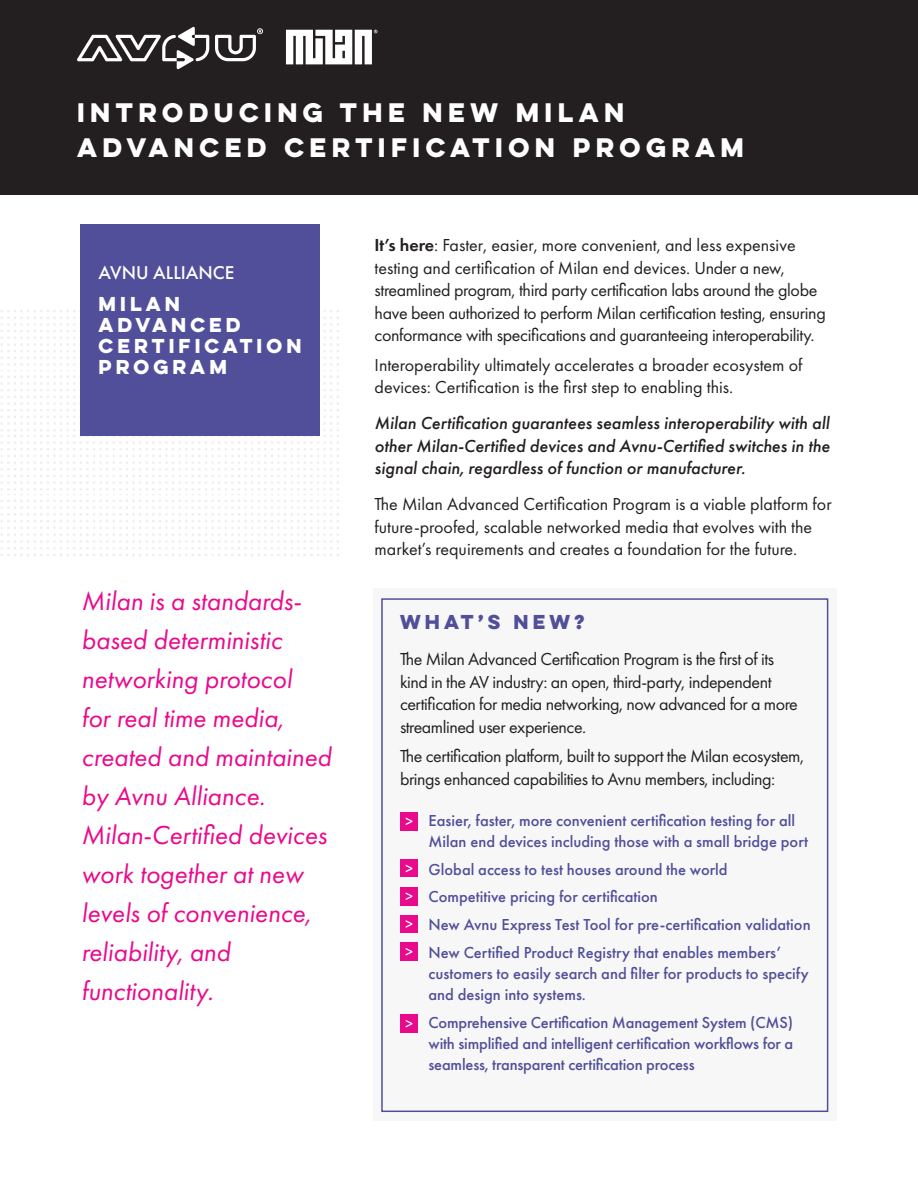
<style>
.page{position:relative;width:918px;height:1188px;background:#fff}
.page>*{position:absolute;margin:0;border:0;box-sizing:border-box;transform-origin:0 0}
.pull_quote{font:italic 27px/39px "Futura PT";color:#ea098c}
.t1{font:700 24px/34.5px "Lulo Clean One";color:#fff}
.t2{font:500 19.2px "Futura PT";color:#fff}
.body{font:18px/22.5px "Futura PT";letter-spacing:-.02em;color:#231f20}
.body-2{font:18px/22.5px "Futura PT";color:#231f20}
.small_pull{font:italic 500 18px/22.5px "Futura PT";color:#231f20;text-align:justify}
.small_pull-2{font:18px/22.5px "Futura PT";color:#231f20}
.t3{font:700 18px/21px "Lulo Clean One";color:#fff}
.t4{font:700 18px "Lulo Clean One";color:#514f99}
.t5{font:500 16.5px/21px "Futura PT";color:#514f99}
.s1{font-weight:600}
</style>
<div class="page">
<div style="left:0;top:0;width:918px;height:194px;background:#231f20"></div>
<div style="left:80px;top:224px;width:240px;height:212px;background:#514f99"></div>
<svg style="left:77px;top:27px;width:186px;height:43px"></svg>
<svg style="left:286px;top:30px;width:91px;height:34px"></svg>
<div style="left:373px;top:588px;width:464px;height:532px;background:#f7f7f8"></div>
<div style="left:381px;top:598px;width:447px;height:514px;border:2px solid #514f99"></div>
<div style="left:400px;top:812px;width:18px;height:18px;background:#e80a8b"></div>
<svg style="left:406px;top:817px;width:6px;height:8px"></svg>
<div style="left:400px;top:860px;width:18px;height:18px;background:#e80a8b"></div>
<svg style="left:406px;top:865px;width:6px;height:7px"></svg>
<div style="left:400px;top:887px;width:18px;height:18px;background:#e80a8b"></div>
<svg style="left:406px;top:892px;width:6px;height:8px"></svg>
<div style="left:400px;top:915px;width:18px;height:18px;background:#e80a8b"></div>
<svg style="left:406px;top:920px;width:6px;height:8px"></svg>
<div style="left:400px;top:943px;width:18px;height:18px;background:#e80a8b"></div>
<svg style="left:406px;top:948px;width:6px;height:8px"></svg>
<div style="left:400px;top:1015px;width:18px;height:18px;background:#e80a8b"></div>
<svg style="left:406px;top:1020px;width:6px;height:8px"></svg>
<p class="t1" style="left:77px;top:95px;width:674px">INTRODUCING THE NEW MILAN<br>ADVANCED CERTIFICATION PROGRAM</p>
<p class="t2" style="left:99px;top:261px;width:137px">AVNU ALLIANCE</p>
<p class="t3" style="left:99px;top:293px;width:209px">MILAN<br>ADVANCED<br>CERTIFICATION<br>PROGRAM</p>
<p class="pull_quote" style="left:82px;top:582px;width:251px">Milan is a standards&shy;based deterministic networking protocol<br>for real time media, created and maintained by Avnu Alliance.<br>Milan-Certified devices work together at new levels of convenience, reliability, and functionality.</p>
<p class="body" style="left:375px;top:234px;width:453px"><span class="s1">It’s here</span>: Faster, easier, more convenient, and less expensive testing and certification of Milan end devices. Under a new, streamlined program, third party certification labs around the globe have been authorized to perform Milan certification testing, ensuring conformance with specifications and guaranteeing interoperability.</p>
<p class="small_pull-2" style="left:375px;top:353px;width:429px">Interoperability ultimately accelerates a broader ecosystem of devices: Certification is the first step to enabling this.</p>
<p class="small_pull" style="left:375px;top:412px;width:457px">Milan Certification guarantees seamless interoperability with all other Milan-Certified devices and Avnu-Certified switches in the signal chain, regardless of function or manufacturer.</p>
<p class="body-2" style="left:375px;top:493px;width:459px">The Milan Advanced Certification Program is a viable platform for future-proofed, scalable networked media that evolves with the market’s requirements and creates a foundation for the future.</p>
<p class="t4" style="left:400px;top:608px;width:191px">WHAT’S NEW?</p>
<p class="body" style="left:400px;top:648px;width:399px">The Milan Advanced Certification Program is the first of its kind in the AV industry: an open, third-party, independent certification for media networking, now advanced for a more streamlined user experience.</p>
<p class="body" style="left:400px;top:745px;width:406px">The certification platform, built to support the Milan ecosystem, brings enhanced capabilities to Avnu members, including:</p>
<p class="t5" style="left:429px;top:810px;width:381px;text-indent:-24px">&gt; Easier, faster, more convenient certification testing for all<br>Milan end devices including those with a small bridge port</p>
<p class="t5" style="left:405px;top:859px;width:325px">&gt; Global access to test houses around the world</p>
<p class="t5" style="left:405px;top:886px;width:255px">&gt; Competitive pricing for certification</p>
<p class="t5" style="left:405px;top:914px;width:408px">&gt; New Avnu Express Test Tool for pre-certification validation</p>
<p class="t5" style="left:429px;top:942px;width:382px;text-indent:-24px">&gt; New Certified Product Registry that enables members’ customers to easily search and filter for products to specify and design into systems.</p>
<p class="t5" style="left:429px;top:1012px;width:366px;text-align:justify;text-indent:-24px">&gt; Comprehensive Certification Management System (CMS) with simplified and intelligent certification workflows for a seamless, transparent certification process</p>
</div>
